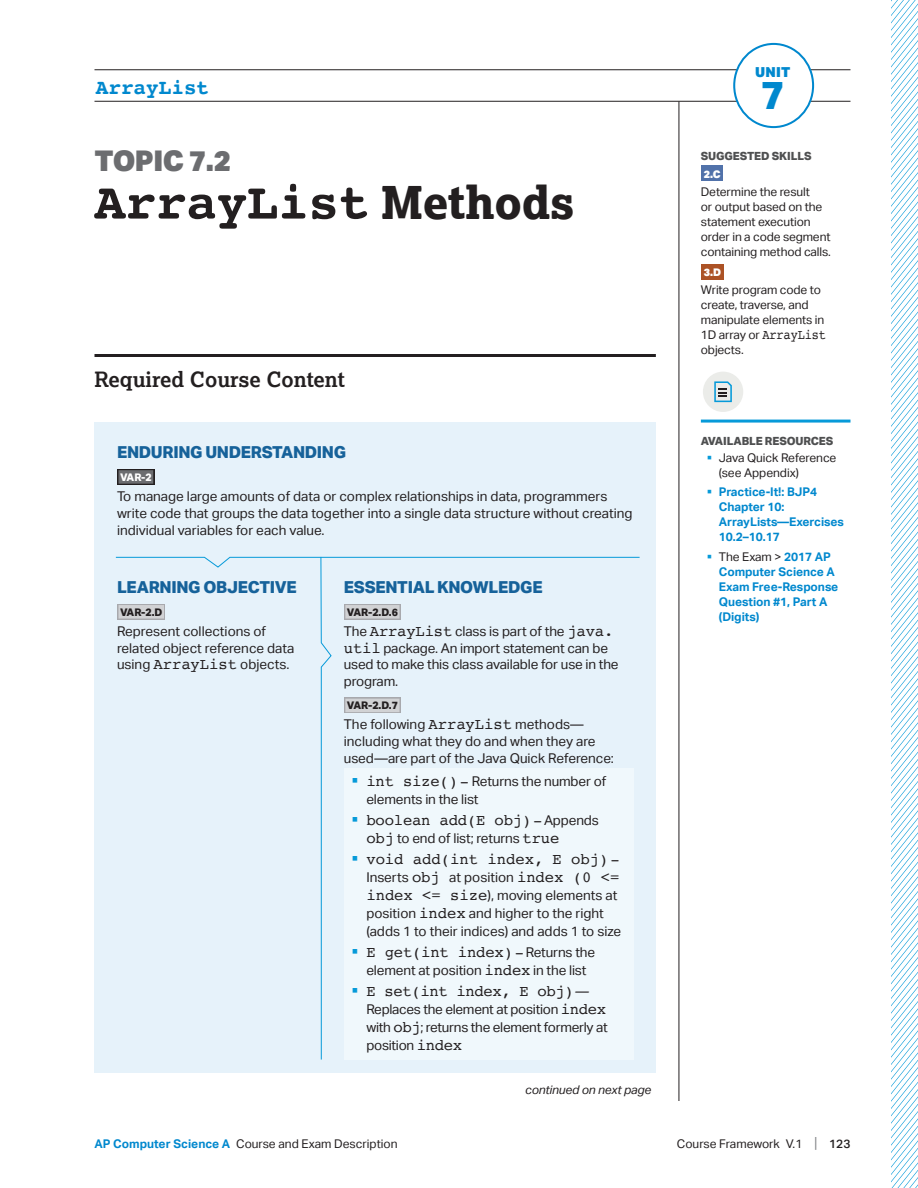
<style>
.page{position:relative;width:918px;height:1188px;background:#fff}
.page>*{position:absolute;margin:0;border:0;box-sizing:border-box;transform-origin:0 0}
.t1{font:700 51.75px "Courier";letter-spacing:-.01em;color:#231f20}
.t2{font:800 39.3px "Aktiv Grotesk";color:#0088ce}
.t3{font:900 28.5px "Aktiv Grotesk";letter-spacing:-.02em;color:#6c6d70}
.t4{font:700 21px "Lexia";color:#231f20}
.t5{font:700 21px "Courier";color:#0088ce}
.t6{font:800 16.5px "Aktiv Grotesk";letter-spacing:-.02em;color:#16629a}
.t7{font:15.6px "Courier";letter-spacing:-.01em;color:#231f20}
.t8{font:900 13.8px "Aktiv Grotesk";color:#0088ce}
.t9{font:13.5px/16.8px "Aktiv Grotesk";color:#231f20}
.t10{font:12px/15px "Aktiv Grotesk";letter-spacing:-.01em;color:#231f20}
.t11{font:700 12px/15px "Aktiv Grotesk";letter-spacing:-.005em;color:#0088ce}
.t12{font:italic 12px "Aktiv Grotesk";letter-spacing:-.01em;color:#231f20}
.t13{font:800 11.25px "Aktiv Grotesk";letter-spacing:-.01em;color:#4e4f50}
.t14{font:800 10.5px "Aktiv Grotesk";letter-spacing:-.05em;color:#231f20}
.t15{font:900 10.5px "Aktiv Grotesk";color:#fff}
.t16{font:800 10.5px "Aktiv Grotesk";color:#fff}
.s1{font-family:"Lexia";font-weight:800;font-size:45px}
.s2{font-family:"Courier";font-size:15.6px}
.s3{color:#069ad9}
.s4{font-family:"Aktiv Grotesk";font-size:13.5px}
.s5{font-family:"Aktiv Grotesk";font-style:italic;font-size:13.5px}
.s6{font-family:"Courier";font-size:13.8px}
.s7{font-weight:400;color:#231f20}
.s8{font-weight:700;color:#0088ce}
.s9{font-size:15px;color:#808285}
.s10{font-weight:500}
</style>
<div class="page">
<hr style="left:94px;top:69px;width:756px;height:1px;background:#231f20">
<hr style="left:94px;top:101px;width:756px;height:1px;background:#231f20">
<div style="left:734px;top:44px;width:79px;height:83px;background:#fff;border-radius:50%"></div>
<div style="left:733px;top:43px;width:81px;height:85px;border:2px solid #0088ce;border-radius:50%"></div>
<hr style="left:679px;top:101px;width:1px;height:1000px;background:#231f20">
<hr style="left:94px;top:354px;width:562px;height:3px;background:#231f20">
<hr style="left:701px;top:420px;width:149px;height:3px;background:#069ad9">
<div style="left:703px;top:372px;width:40px;height:40px;background:#ebece9;border-radius:50%"></div>
<svg style="left:714px;top:381px;width:18px;height:21px"></svg>
<div style="left:701px;top:166px;width:22px;height:15px;background:#5172aa"></div>
<div style="left:701px;top:264px;width:23px;height:15px;background:#ac5225"></div>
<div style="left:94px;top:557px;width:227px;height:515px;background:#e6f2fa"></div>
<div style="left:321px;top:557px;width:335px;height:515px;background:#e6f2fa"></div>
<div style="left:94px;top:422px;width:562px;height:135px;background:#e6f2fa"></div>
<div style="left:117px;top:469px;width:37px;height:16px;background:#231f20"></div>
<div style="left:118px;top:470px;width:35px;height:14px;background:#6c6d70"></div>
<svg style="left:115px;top:556px;width:525px;height:504px"></svg>
<svg style="left:891px;top:0;width:27px;height:1188px"></svg>
<h3 class="t5" style="left:96px;top:70px;width:115px">ArrayList</h3>
<h3 class="t3" style="left:94px;top:142px;width:138px">TOPIC 7.2</h3>
<h1 class="t1" style="left:94px;top:161px;width:482px">ArrayList <span class="s1">Methods</span></h1>
<h3 class="t4" style="left:94px;top:366px;width:252px">Required Course Content</h3>
<p class="t6" style="left:117px;top:441px;width:231px">ENDURING UNDERSTANDING</p>
<p class="t16" style="left:120px;top:471px;width:33px">VAR-2</p>
<p class="t9" style="left:117px;top:488px;width:517px">To manage large amounts of data or complex relationships in data, programmers write code that groups the data together into a single data structure without creating individual variables for each value.</p>
<p class="t6" style="left:117px;top:576px;width:181px">LEARNING OBJECTIVE</p>
<p class="t14" style="left:120px;top:605px;width:44px">VAR-2.D</p>
<p class="t9" style="left:117px;top:623px;width:179px">Represent collections of related object reference data using <span class="s2">ArrayList</span> objects.</p>
<p class="t6" style="left:344px;top:576px;width:200px">ESSENTIAL KNOWLEDGE</p>
<p class="t14" style="left:347px;top:605px;width:53px">VAR-2.D.6</p>
<p class="t9" style="left:344px;top:623px;width:276px">The <span class="s2">ArrayList</span> class is part of the <span class="s2">java. util</span> package. An import statement can be used to make this class available for use in the program.</p>
<p class="t14" style="left:347px;top:699px;width:53px">VAR-2.D.7</p>
<p class="t9" style="left:344px;top:716px;width:272px">The following <span class="s2">ArrayList</span> methods— including what they do and when they are used—are part of the Java Quick Reference:</p>
<p class="t9" style="left:366px;top:772px;width:241px;line-height:18px;text-indent:-15px"><span class="s3">▪</span> <span class="s2">int size()-</span> Returns the number of elements in the list</p>
<p class="t7" style="left:351px;top:808px;width:249px"><span class="s3">▪</span> boolean add(E obj)-<span class="s4">Appends</span></p>
<p class="t9" style="left:366px;top:830px;width:195px"><span class="s2">obj</span> to end of list; returns <span class="s2">true</span></p>
<p class="t7" style="left:351px;top:847px;width:270px"><span class="s3">▪</span> void add(int index, E obj)-</p>
<p class="t9" style="left:366px;top:868px;width:256px;line-height:18px">Inserts <span class="s2">obj</span> at position <span class="s2">index (0 &lt;= index &lt;= size</span>), moving elements at position <span class="s2">index</span> and higher to the right (adds 1 to their indices) and adds 1 to size</p>
<p class="t7" style="left:351px;top:940px;width:245px"><span class="s3">▪</span> E get(int index)-<span class="s4">Returns the</span></p>
<p class="t9" style="left:366px;top:962px;width:222px">element at position <span class="s2">index</span> in the list</p>
<p class="t7" style="left:351px;top:979px;width:239px"><span class="s3">▪</span> E set(int index, E obj)<span class="s5">—</span></p>
<p class="t9" style="left:366px;top:1000px;width:243px;line-height:18px;text-align:justify">Replaces the element at position <span class="s2">index </span>with <span class="s2">obj</span>; returns the element formerly at position <span class="s2">index</span></p>
<p class="t12" style="left:525px;top:1083px;width:128px">continued on next page</p>
<p class="t8" style="left:755px;top:63px;width:37px">UNIT</p>
<h2 class="t2" style="left:761px;top:70px;width:25px">7</h2>
<p class="t13" style="left:701px;top:149px;width:112px">SUGGESTED SKILLS</p>
<p class="t15" style="left:704px;top:167px;width:18px">2.C</p>
<p class="t10" style="left:701px;top:184px;width:132px">Determine the result<br>or output based on the statement execution order in a code segment containing method calls.</p>
<p class="t15" style="left:704px;top:265px;width:19px">3.D</p>
<p class="t10" style="left:701px;top:282px;width:127px">Write program code to create, traverse, and manipulate elements in<br>1D array or <span class="s6">ArrayList </span>objects.</p>
<p class="t13" style="left:701px;top:434px;width:134px">AVAILABLE RESOURCES</p>
<p class="t10" style="left:719px;top:450px;width:119px;text-indent:-12px"><span class="s3">▪</span> Java Quick Reference (see Appendix)</p>
<p class="t11" style="left:719px;top:485px;width:127px;text-indent:-12px"><span class="s3">▪</span> Practice-It!: BJP4<br>Chapter 10:<br>ArrayLists—Exercises<br>10.2–10.17</p>
<p class="t11" style="left:719px;top:549px;width:121px;text-indent:-12px"><span class="s3">▪</span> <span class="s7">The Exam &gt;</span> 2017 AP<br>Computer Science A<br>Exam Free-Response<br>Question #1, Part A (Digits)</p>
<p class="t10" style="left:94px;top:1136px;width:305px"><span class="s8">AP Computer Science A</span> Course and Exam Description</p>
<p class="t10" style="left:677px;top:1136px;width:175px">Course Framework V.1 <span class="s9">|</span> <span class="s10">123</span></p>
</div>
